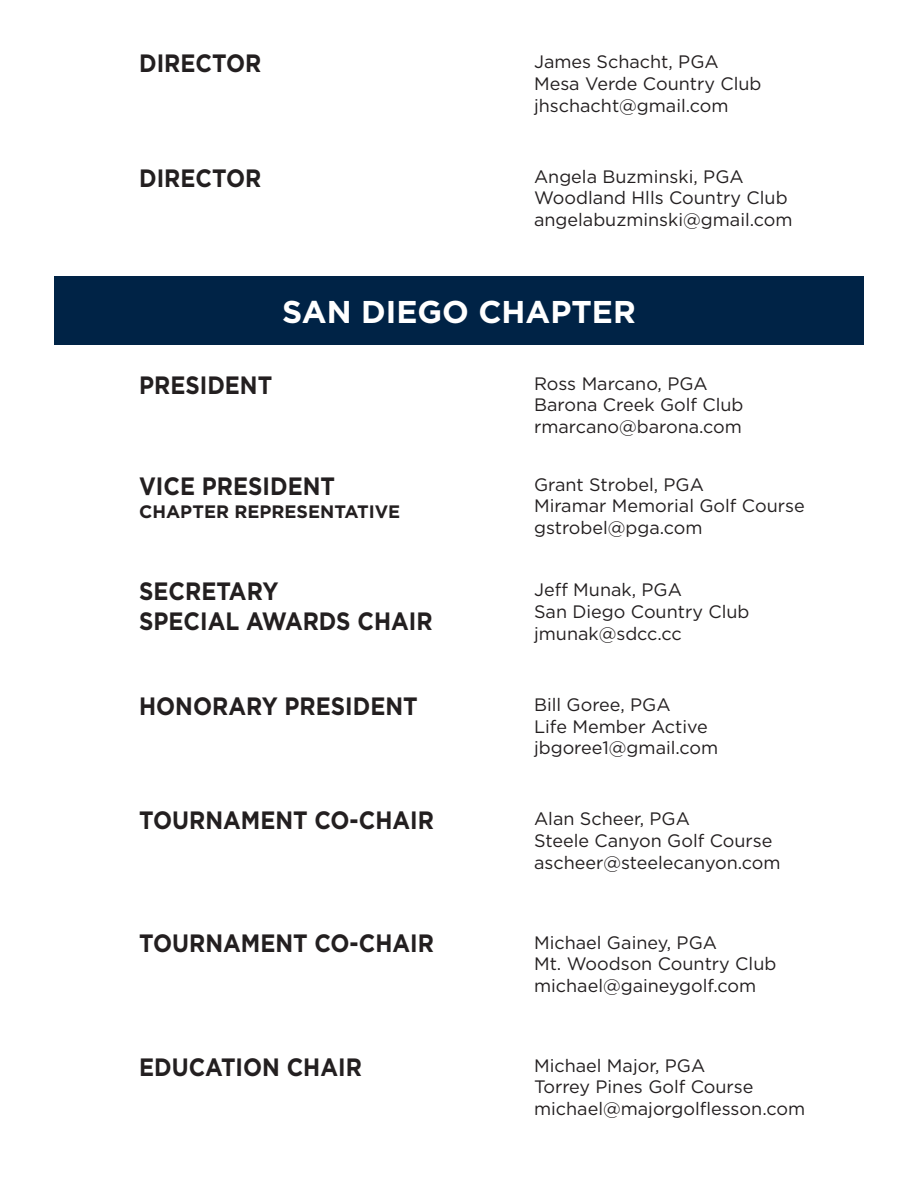
<style>
.page{position:relative;width:918px;height:1188px;background:#fff}
.page>*{position:absolute;margin:0;border:0;box-sizing:border-box;transform-origin:0 0}
.t1{font:700 31.5px "Gotham";color:#fff}
.t2{font:700 25.05px "Gotham";color:#231f20;scale:.9 1}
.t3{font:18px "Gotham";color:#231f20}
.t4{font:700 18px "Gotham";color:#231f20}
</style>
<div class="page">
<div style="left:54px;top:276px;width:810px;height:69px;background:#002346"></div>
<p class="t2" style="left:139px;top:49px;width:137px">DIRECTOR</p>
<p class="t3" style="left:534px;top:51px;width:186px">James Schacht, PGA</p>
<p class="t3" style="left:534px;top:72px;width:229px">Mesa Verde Country Club</p>
<p class="t3" style="left:534px;top:94px;width:196px">jhschacht@gmail.com</p>
<p class="t2" style="left:139px;top:163px;width:137px">DIRECTOR</p>
<p class="t3" style="left:534px;top:165px;width:211px">Angela Buzminski, PGA</p>
<p class="t3" style="left:534px;top:187px;width:255px">Woodland Hlls Country Club</p>
<p class="t3" style="left:534px;top:208px;width:260px">angelabuzminski@gmail.com</p>
<p class="t1" style="left:282px;top:294px;width:355px">SAN DIEGO CHAPTER</p>
<p class="t2" style="left:139px;top:370px;width:149px">PRESIDENT</p>
<p class="t3" style="left:534px;top:372px;width:175px">Ross Marcano, PGA</p>
<p class="t3" style="left:534px;top:394px;width:211px">Barona Creek Golf Club</p>
<p class="t3" style="left:534px;top:415px;width:209px">rmarcano@barona.com</p>
<p class="t2" style="left:139px;top:471px;width:219px">VICE PRESIDENT</p>
<p class="t3" style="left:534px;top:473px;width:171px">Grant Strobel, PGA</p>
<p class="t3" style="left:534px;top:494px;width:272px">Miramar Memorial Golf Course</p>
<p class="t3" style="left:534px;top:516px;width:170px">gstrobel@pga.com</p>
<p class="t4" style="left:139px;top:501px;width:263px">CHAPTER REPRESENTATIVE</p>
<p class="t2" style="left:139px;top:577px;width:156px">SECRETARY</p>
<p class="t2" style="left:139px;top:607px;width:328px">SPECIAL AWARDS CHAIR</p>
<p class="t2" style="left:139px;top:691px;width:311px">HONORARY PRESIDENT</p>
<p class="t3" style="left:534px;top:579px;width:149px">Jeff Munak, PGA</p>
<p class="t3" style="left:534px;top:600px;width:217px">San Diego Country Club</p>
<p class="t3" style="left:534px;top:622px;width:149px">jmunak@sdcc.cc</p>
<p class="t3" style="left:534px;top:693px;width:138px">Bill Goree, PGA</p>
<p class="t3" style="left:534px;top:715px;width:175px">Life Member Active</p>
<p class="t3" style="left:534px;top:736px;width:186px">jbgoree1@gmail.com</p>
<p class="t2" style="left:139px;top:806px;width:329px">TOURNAMENT CO-CHAIR</p>
<p class="t3" style="left:534px;top:808px;width:157px">Alan Scheer, PGA</p>
<p class="t3" style="left:534px;top:829px;width:240px">Steele Canyon Golf Course</p>
<p class="t3" style="left:534px;top:851px;width:248px">ascheer@steelecanyon.com</p>
<p class="t2" style="left:139px;top:929px;width:329px">TOURNAMENT CO-CHAIR</p>
<p class="t3" style="left:534px;top:931px;width:184px">Michael Gainey, PGA</p>
<p class="t3" style="left:534px;top:952px;width:244px">Mt. Woodson Country Club</p>
<p class="t3" style="left:534px;top:974px;width:224px">michael@gaineygolf.com</p>
<p class="t2" style="left:139px;top:1052px;width:249px">EDUCATION CHAIR</p>
<p class="t3" style="left:534px;top:1054px;width:173px">Michael Major, PGA</p>
<p class="t3" style="left:534px;top:1075px;width:221px">Torrey Pines Golf Course</p>
<p class="t3" style="left:534px;top:1097px;width:273px">michael@majorgolflesson.com</p>
</div>
